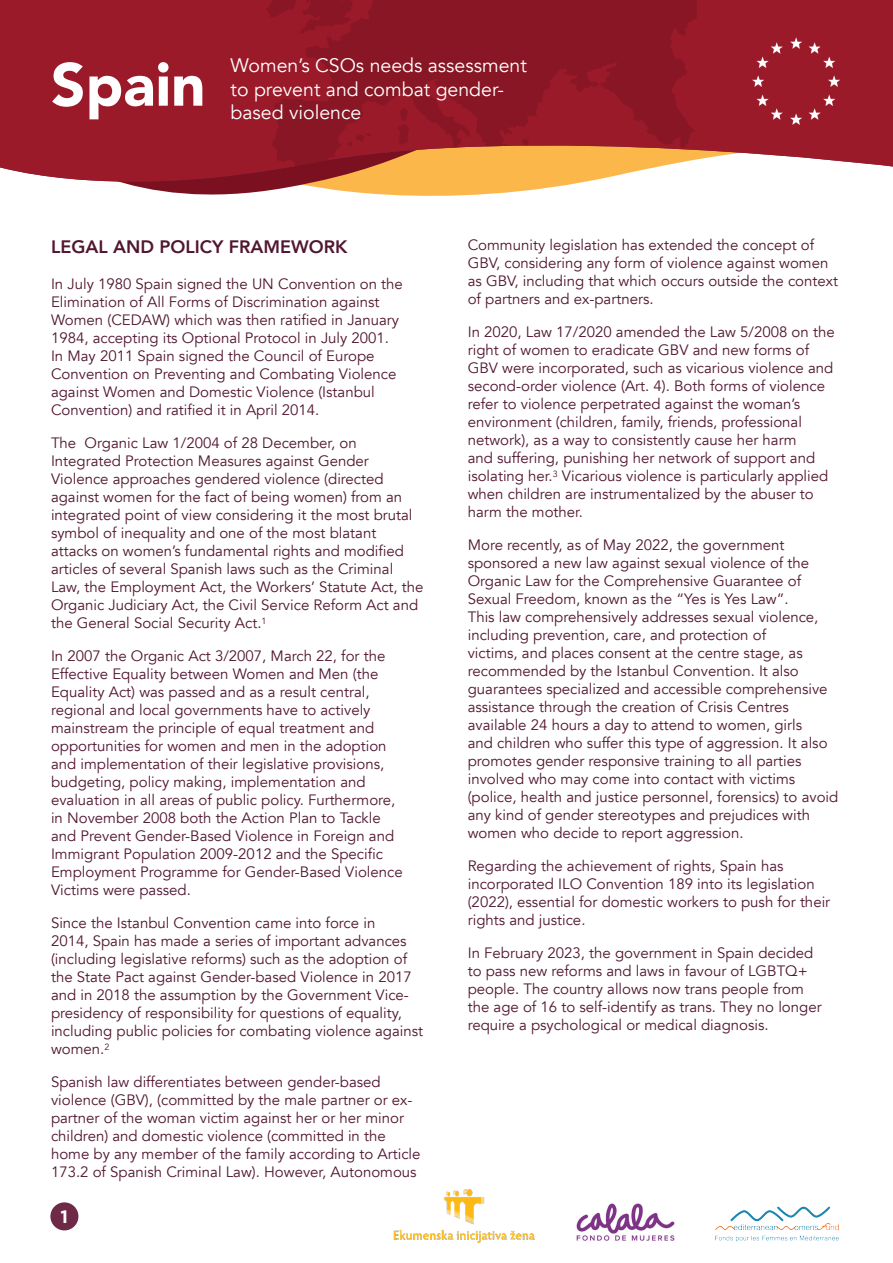
<style>
.page{position:relative;width:893px;height:1263px;background:#fff}
.page>*{position:absolute;margin:0;border:0;box-sizing:border-box;transform-origin:0 0}
.t1{font:900 60px "Avenir";color:#fff}
.t2{font:19.5px "Avenir";color:#fff}
.t3{font:800 18px "Avenir";color:#511630}
.t4{font:700 18px "Gotham";color:#fff}
.t5{font:15px/18px "Avenir";color:#511630}
</style>
<div class="page">
<div style="left:50px;top:1202px;width:28px;height:28px;background:#6f2a47;border-radius:50%"></div>
<svg style="left:124px;top:183px;width:454px;height:13px"></svg>
<img style="left:0;top:0;width:893px;height:183px">
<img style="left:576px;top:1203px;width:99px;height:38px">
<img style="left:715px;top:1206px;width:124px;height:36px">
<img style="left:749px;top:33px;width:95px;height:98px">
<img style="left:394px;top:1190px;width:140px;height:53px">
<p class="t1" style="left:51px;top:33px;width:156px">Spain</p>
<p class="t2" style="left:231px;top:54px;width:298px">Women’s CSOs needs assessment</p>
<p class="t2" style="left:231px;top:77px;width:275px">to prevent and combat gender-</p>
<p class="t2" style="left:231px;top:101px;width:132px">based violence</p>
<p class="t3" style="left:51px;top:233px;width:298px">LEGAL AND POLICY FRAMEWORK</p>
<p class="t5" style="left:51px;top:275px;width:353px">In July 1980 Spain signed the UN Convention on the Elimination of All Forms of Discrimination against Women (CEDAW) which was then ratified in January 1984, accepting its Optional Protocol in July 2001.<br>In May 2011 Spain signed the Council of Europe Convention on Preventing and Combating Violence against Women and Domestic Violence (Istanbul Convention) and ratified it in April 2014.</p>
<p class="t5" style="left:51px;top:434px;width:374px">The Organic Law 1/2004 of 28 December, on Integrated Protection Measures against Gender Violence approaches gendered violence (directed against women for the fact of being women) from an integrated point of view considering it the most brutal symbol of inequality and one of the most blatant attacks on women’s fundamental rights and modified articles of several Spanish laws such as the Criminal Law, the Employment Act, the Workers’ Statute Act, the Organic Judiciary Act, the Civil Service Reform Act and the General Social Security Act.<sup>1</sup></p>
<p class="t5" style="left:51px;top:647px;width:353px">In 2007 the Organic Act 3/2007, March 22, for the Effective Equality between Women and Men (the Equality Act) was passed and as a result central, regional and local governments have to actively mainstream the principle of equal treatment and opportunities for women and men in the adoption and implementation of their legislative provisions, budgeting, policy making, implementation and evaluation in all areas of public policy. Furthermore, in November 2008 both the Action Plan to Tackle and Prevent Gender-Based Violence in Foreign and Immigrant Population 2009-2012 and the Specific Employment Programme for Gender-Based Violence Victims were passed.</p>
<p class="t5" style="left:51px;top:914px;width:374px">Since the Istanbul Convention came into force in<br>2014, Spain has made a series of important advances (including legislative reforms) such as the adoption of the State Pact against Gender-based Violence in 2017 and in 2018 the assumption by the Government Vice&shy;presidency of responsibility for questions of equality, including public policies for combating violence against women.<sup>2</sup></p>
<p class="t5" style="left:51px;top:1073px;width:371px">Spanish law differentiates between gender-based violence (GBV), (committed by the male partner or ex&shy;partner of the woman victim against her or her minor children) and domestic violence (committed in the home by any member of the family according to Article 173.2 of Spanish Criminal Law). However, Autonomous</p>
<p class="t4" style="left:60px;top:1206px;width:9px">1</p>
<p class="t5" style="left:468px;top:236px;width:372px">Community legislation has extended the concept of GBV, considering any form of violence against women as GBV, including that which occurs outside the context of partners and ex-partners.</p>
<p class="t5" style="left:468px;top:323px;width:368px">In 2020, Law 17/2020 amended the Law 5/2008 on the right of women to eradicate GBV and new forms of GBV were incorporated, such as vicarious violence and second-order violence (Art. 4). Both forms of violence refer to violence perpetrated against the woman’s environment (children, family, friends, professional network), as a way to consistently cause her harm<br>and suffering, punishing her network of support and isolating her.<sup>3</sup> Vicarious violence is particularly applied when children are instrumentalized by the abuser to harm the mother.</p>
<p class="t5" style="left:468px;top:536px;width:372px">More recently, as of May 2022, the government sponsored a new law against sexual violence of the Organic Law for the Comprehensive Guarantee of Sexual Freedom, known as the “Yes is Yes Law”.<br>This law comprehensively addresses sexual violence, including prevention, care, and protection of<br>victims, and places consent at the centre stage, as recommended by the Istanbul Convention. It also guarantees specialized and accessible comprehensive assistance through the creation of Crisis Centres available 24 hours a day to attend to women, girls<br>and children who suffer this type of aggression. It also promotes gender responsive training to all parties involved who may come into contact with victims (police, health and justice personnel, forensics) to avoid any kind of gender stereotypes and prejudices with women who decide to report aggression.</p>
<p class="t5" style="left:468px;top:857px;width:364px">Regarding the achievement of rights, Spain has incorporated ILO Convention 189 into its legislation (2022), essential for domestic workers to push for their rights and justice.</p>
<p class="t5" style="left:468px;top:944px;width:355px">In February 2023, the government in Spain decided to pass new reforms and laws in favour of LGBTQ+ people. The country allows now trans people from the age of 16 to self-identify as trans. They no longer require a psychological or medical diagnosis.</p>
</div>
